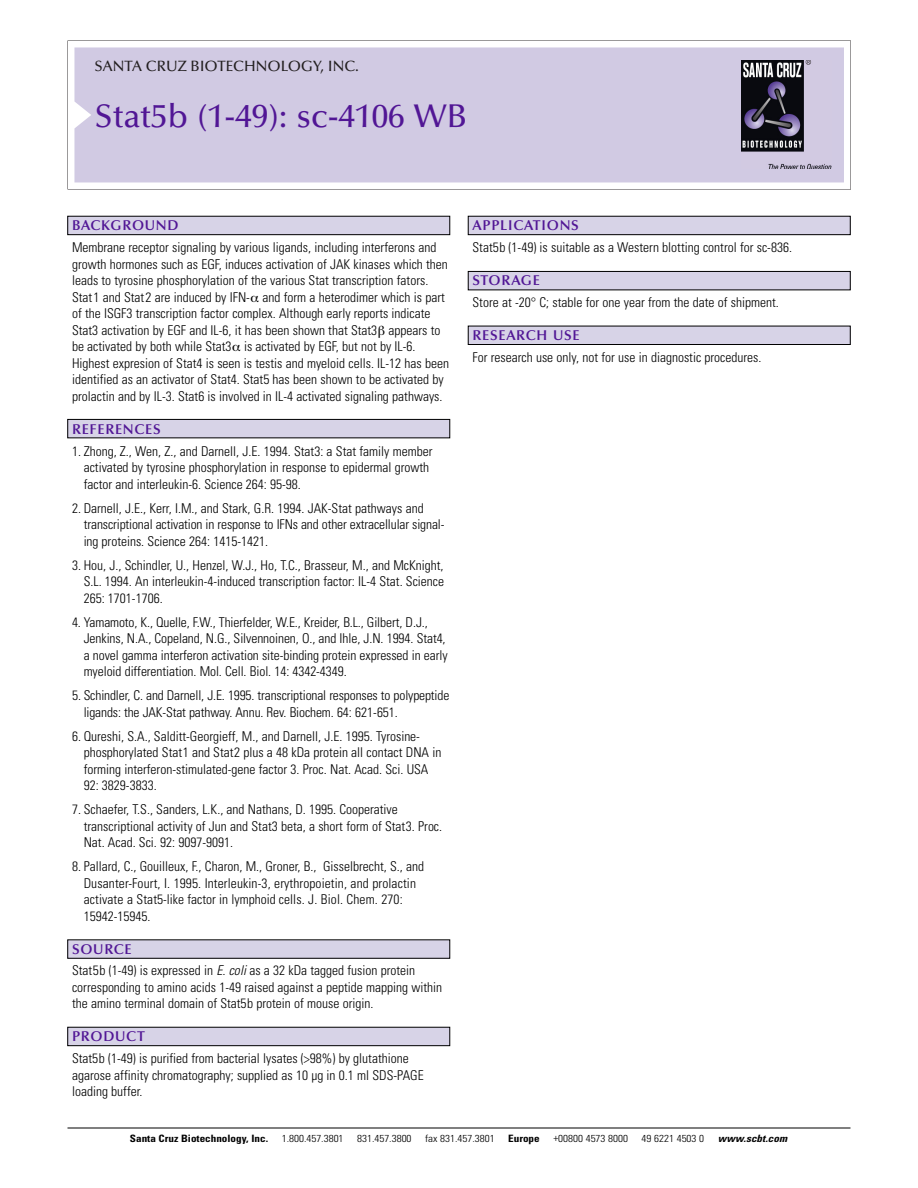
<style>
.page{position:relative;width:918px;height:1188px;background:#fff}
.page>*{position:absolute;margin:0;border:0;box-sizing:border-box;transform-origin:0 0}
.t1{font:500 33px "Optima";color:#511695}
.t2{font:500 15px "Optima";color:#231f20}
.t3{font:600 14.25px "Optima";letter-spacing:.05em;color:#511695}
.t4{font:300 condensed 13.5px/16.5px "Univers";color:#000}
.t5{font:300 condensed 10.2px "Univers";color:#000;scale:1.1 1}
.t6{font:700 condensed 10.2px "Univers";color:#000;scale:1.1 1}
.t7{font:italic 700 condensed 10.2px "Univers";letter-spacing:.005em;color:#000;scale:1.1 1}
.s1{font-style:italic}
</style>
<div class="page">
<div style="left:468px;top:216px;width:382px;height:19px;background:#d7d3e7"></div>
<div style="left:468px;top:216px;width:382px;height:19px;border:1px solid #000"></div>
<div style="left:468px;top:271px;width:382px;height:19px;background:#d7d3e7"></div>
<div style="left:468px;top:271px;width:382px;height:19px;border:1px solid #000"></div>
<div style="left:468px;top:326px;width:382px;height:19px;background:#d7d3e7"></div>
<div style="left:468px;top:326px;width:382px;height:19px;border:1px solid #000"></div>
<svg style="left:68px;top:40px;width:783px;height:149px"></svg>
<div style="left:74px;top:47px;width:770px;height:135px;background:#d1cae3"></div>
<img style="left:741px;top:60px;width:90px;height:108px">
<hr style="left:68px;top:1128px;width:782px;height:1px;background:#000">
<div style="left:68px;top:216px;width:382px;height:19px;background:#d7d3e7"></div>
<div style="left:68px;top:216px;width:382px;height:19px;border:1px solid #000"></div>
<div style="left:68px;top:419px;width:382px;height:19px;background:#d7d3e7"></div>
<div style="left:68px;top:419px;width:382px;height:19px;border:1px solid #000"></div>
<div style="left:68px;top:940px;width:382px;height:18px;background:#d7d3e7"></div>
<div style="left:68px;top:940px;width:382px;height:19px;border:1px solid #000"></div>
<div style="left:68px;top:1027px;width:382px;height:19px;background:#d7d3e7"></div>
<div style="left:68px;top:1027px;width:382px;height:19px;border:1px solid #000"></div>
<p class="t2" style="left:94px;top:61px;width:266px">SANTA CRUZ BIOTECHNOLOGY, INC.</p>
<h1 class="t1" style="left:94px;top:103px;width:374px">Stat5b (1-49): sc-4106 WB</h1>
<p class="t3" style="left:72px;top:220px;width:108px">BACKGROUND</p>
<p class="t4" style="left:72px;top:240px;width:379px">Membrane receptor signaling by various ligands, including interferons and growth hormones such as EGF, induces activation of JAK kinases which then leads to tyrosine phosphorylation of the various Stat transcription fators.<br>Stat1 and Stat2 are induced by IFN- and form a heterodimer which is part of the ISGF3 transcription factor complex. Although early reports indicate Stat3 activation by EGF and IL-6, it has been shown that Stat3 appears to be activated by both while Stat3 is activated by EGF, but not by IL-6.<br>Highest expresion of Stat4 is seen is testis and myeloid cells. IL-12 has been identified as an activator of Stat4. Stat5 has been shown to be activated by prolactin and by IL-3. Stat6 is involved in IL-4 activated signaling pathways.</p>
<p class="t3" style="left:72px;top:423px;width:90px">REFERENCES</p>
<p class="t4" style="left:84px;top:444px;width:350px;text-indent:-12px">1. Zhong, Z., Wen, Z., and Darnell, J.E. 1994. Stat3: a Stat family member activated by tyrosine phosphorylation in response to epidermal growth factor and interleukin-6. Science 264: 95-98.</p>
<p class="t4" style="left:84px;top:501px;width:362px;text-indent:-12px">2. Darnell, J.E., Kerr, I.M., and Stark, G.R. 1994. JAK-Stat pathways and transcriptional activation in response to IFNs and other extracellular signal&shy;ing proteins. Science 264: 1415-1421.</p>
<p class="t4" style="left:84px;top:558px;width:362px;text-align:justify;text-indent:-12px">3. Hou, J., Schindler, U., Henzel, W.J., Ho, T.C., Brasseur, M., and McKnight, S.L. 1994. An interleukin-4-induced transcription factor: IL-4 Stat. Science 265: 1701-1706.</p>
<p class="t4" style="left:84px;top:615px;width:365px;text-indent:-12px">4. Yamamoto, K., Quelle, F.W., Thierfelder, W.E., Kreider, B.L., Gilbert, D.J., Jenkins, N.A., Copeland, N.G., Silvennoinen, O., and Ihle, J.N. 1994. Stat4, a novel gamma interferon activation site-binding protein expressed in early myeloid differentiation. Mol. Cell. Biol. 14: 4342-4349.</p>
<p class="t4" style="left:84px;top:688px;width:367px;text-indent:-12px">5. Schindler, C. and Darnell, J.E. 1995. transcriptional responses to polypeptide ligands: the JAK-Stat pathway. Annu. Rev. Biochem. 64: 621-651.</p>
<p class="t4" style="left:84px;top:729px;width:359px;text-indent:-12px">6. Qureshi, S.A., Salditt-Georgieff, M., and Darnell, J.E. 1995. Tyrosine&shy;phosphorylated Stat1 and Stat2 plus a 48 kDa protein all contact DNA in forming interferon-stimulated-gene factor 3. Proc. Nat. Acad. Sci. USA 92: 3829-3833.</p>
<p class="t4" style="left:84px;top:802px;width:360px;text-indent:-12px">7. Schaefer, T.S., Sanders, L.K., and Nathans, D. 1995. Cooperative transcriptional activity of Jun and Stat3 beta, a short form of Stat3. Proc.<br>Nat. Acad. Sci. 92: 9097-9091.</p>
<p class="t4" style="left:84px;top:859px;width:342px;text-indent:-12px">8. Pallard, C., Gouilleux, F., Charon, M., Groner, B., Gisselbrecht, S., and Dusanter-Fourt, I. 1995. Interleukin-3, erythropoietin, and prolactin activate a Stat5-like factor in lymphoid cells. J. Biol. Chem. 270:<br>15942-15945.</p>
<p class="t3" style="left:72px;top:943px;width:61px">SOURCE</p>
<p class="t4" style="left:72px;top:964px;width:372px">Stat5b (1-49) is expressed in <span class="s1">E. coli</span> as a 32 kDa tagged fusion protein corresponding to amino acids 1-49 raised against a peptide mapping within the amino terminal domain of Stat5b protein of mouse origin.</p>
<p class="t3" style="left:72px;top:1031px;width:74px">PRODUCT</p>
<p class="t4" style="left:72px;top:1052px;width:353px">Stat5b (1-49) is purified from bacterial lysates (&gt;98%) by glutathione agarose affinity chromatography; supplied as 10 µg in 0.1 ml SDS-PAGE loading buffer.</p>
<p class="t3" style="left:473px;top:220px;width:108px">APPLICATIONS</p>
<p class="t4" style="left:473px;top:240px;width:321px">Stat5b (1-49) is suitable as a Western blotting control for sc-836.</p>
<p class="t3" style="left:473px;top:275px;width:69px">STORAGE</p>
<p class="t4" style="left:473px;top:295px;width:308px">Store at -20° C; stable for one year from the date of shipment.</p>
<p class="t3" style="left:473px;top:330px;width:109px">RESEARCH USE</p>
<p class="t4" style="left:473px;top:350px;width:290px">For research use only, not for use in diagnostic procedures.</p>
<p class="t6" style="left:130px;top:1135px;width:127px">Santa Cruz Biotechnology, Inc.</p>
<p class="t5" style="left:282px;top:1135px;width:58px">1.800.457.3801</p>
<p class="t5" style="left:357px;top:1135px;width:51px">831.457.3800</p>
<p class="t5" style="left:425px;top:1135px;width:65px">fax 831.457.3801</p>
<p class="t6" style="left:508px;top:1135px;width:30px">Europe</p>
<p class="t5" style="left:553px;top:1135px;width:69px">+00800 4573 8000</p>
<p class="t5" style="left:642px;top:1135px;width:58px">49 6221 4503 0</p>
<p class="t7" style="left:718px;top:1135px;width:64px">www.scbt.com</p>
</div>
